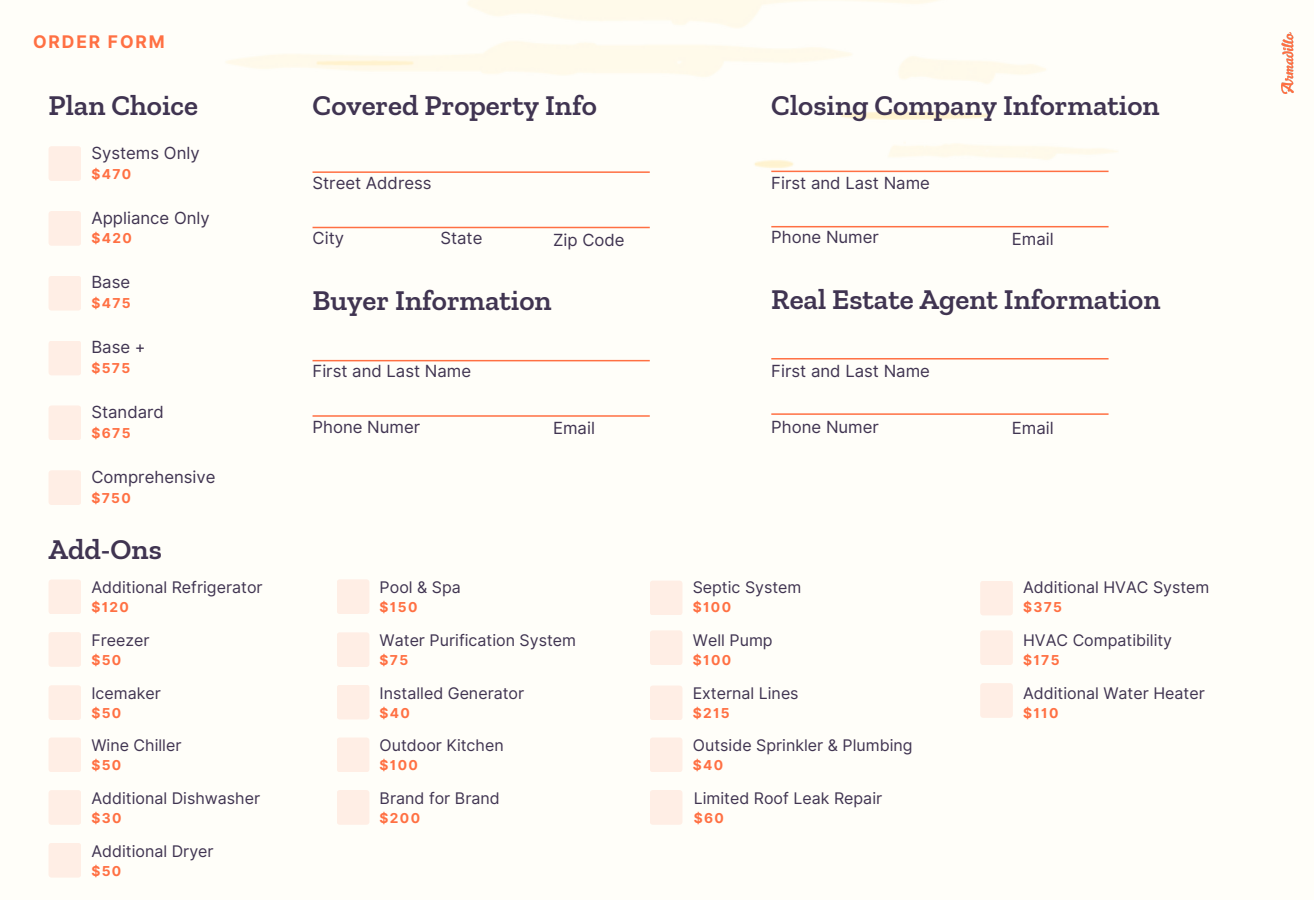
<style>
.page{position:relative;width:1314px;height:900px;background:#fffef9}
.page>*{position:absolute;margin:0;border:0;box-sizing:border-box;transform-origin:0 0}
.t1{font:600 29.2px "Zilla Slab";color:#403451}
.t2{font:700 17.4px "Inter";letter-spacing:.105em;color:#ff7043}
.t3{font:16.8px "Inter";color:#403451}
.t4{font:16px "Inter";color:#403451}
.t5{font:700 13.6px "Inter";letter-spacing:.1em;color:#ff7043}
</style>
<div class="page">
<img style="left:1281px;top:32px;width:12px;height:62px">
<svg style="left:49px;top:146px;width:32px;height:35px"></svg>
<svg style="left:49px;top:276px;width:32px;height:35px"></svg>
<svg style="left:49px;top:211px;width:32px;height:35px"></svg>
<svg style="left:49px;top:341px;width:32px;height:34px"></svg>
<svg style="left:49px;top:405px;width:32px;height:35px"></svg>
<svg style="left:49px;top:470px;width:32px;height:35px"></svg>
<hr style="left:313px;top:171px;width:337px;height:2px;background:#ff7043">
<hr style="left:313px;top:227px;width:337px;height:1px;background:#ff7043">
<hr style="left:313px;top:360px;width:337px;height:1px;background:#ff7043">
<hr style="left:313px;top:415px;width:337px;height:2px;background:#ff7043">
<svg style="left:980px;top:581px;width:33px;height:34px"></svg>
<svg style="left:337px;top:579px;width:32px;height:35px"></svg>
<svg style="left:650px;top:581px;width:32px;height:34px"></svg>
<svg style="left:49px;top:580px;width:32px;height:34px"></svg>
<svg style="left:337px;top:632px;width:32px;height:35px"></svg>
<svg style="left:49px;top:632px;width:32px;height:35px"></svg>
<svg style="left:650px;top:630px;width:32px;height:35px"></svg>
<svg style="left:980px;top:630px;width:33px;height:35px"></svg>
<svg style="left:337px;top:685px;width:32px;height:34px"></svg>
<svg style="left:650px;top:686px;width:32px;height:34px"></svg>
<svg style="left:49px;top:685px;width:32px;height:35px"></svg>
<svg style="left:980px;top:683px;width:33px;height:35px"></svg>
<svg style="left:337px;top:738px;width:32px;height:34px"></svg>
<svg style="left:49px;top:738px;width:32px;height:34px"></svg>
<svg style="left:650px;top:738px;width:32px;height:34px"></svg>
<svg style="left:337px;top:790px;width:32px;height:35px"></svg>
<svg style="left:650px;top:790px;width:32px;height:35px"></svg>
<svg style="left:49px;top:790px;width:32px;height:35px"></svg>
<svg style="left:49px;top:843px;width:32px;height:35px"></svg>
<hr style="left:771px;top:358px;width:338px;height:2px;background:#ff7043">
<hr style="left:771px;top:413px;width:338px;height:2px;background:#ff7043">
<hr style="left:771px;top:171px;width:338px;height:1px;background:#ff7043">
<hr style="left:771px;top:226px;width:338px;height:1px;background:#ff7043">
<p class="t2" style="left:33px;top:31px;width:133px">ORDER FORM</p>
<p class="t1" style="left:49px;top:87px;width:151px">Plan Choice</p>
<h3 class="t3" style="left:91px;top:143px;width:110px">Systems Only</h3>
<h1 class="t5" style="left:91px;top:166px;width:41px">$470</h1>
<h2 class="t3" style="left:91px;top:208px;width:120px">Appliance Only</h2>
<h1 class="t5" style="left:91px;top:230px;width:42px">$420</h1>
<p class="t3" style="left:91px;top:272px;width:40px">Base</p>
<h3 class="t5" style="left:91px;top:295px;width:41px">$475</h3>
<h3 class="t3" style="left:91px;top:337px;width:56px">Base +</h3>
<p class="t5" style="left:91px;top:360px;width:40px">$575</p>
<h3 class="t3" style="left:91px;top:402px;width:74px">Standard</h3>
<p class="t5" style="left:91px;top:425px;width:41px">$675</p>
<p class="t3" style="left:91px;top:467px;width:126px">Comprehensive</p>
<p class="t5" style="left:91px;top:490px;width:41px">$750</p>
<h1 class="t1" style="left:49px;top:531px;width:115px">Add-Ons</h1>
<p class="t4" style="left:91px;top:578px;width:173px">Additional Refrigerator</p>
<h3 class="t5" style="left:91px;top:599px;width:39px">$120</h3>
<h3 class="t4" style="left:91px;top:631px;width:60px">Freezer</h3>
<h3 class="t5" style="left:91px;top:652px;width:31px">$50</h3>
<p class="t4" style="left:91px;top:683px;width:71px">Icemaker</p>
<h3 class="t5" style="left:91px;top:705px;width:31px">$50</h3>
<p class="t4" style="left:91px;top:736px;width:92px">Wine Chiller</p>
<h3 class="t5" style="left:91px;top:757px;width:31px">$50</h3>
<p class="t4" style="left:91px;top:789px;width:170px">Additional Dishwasher</p>
<h3 class="t5" style="left:91px;top:810px;width:32px">$30</h3>
<p class="t4" style="left:91px;top:841px;width:124px">Additional Dryer</p>
<h3 class="t5" style="left:91px;top:863px;width:31px">$50</h3>
<h3 class="t1" style="left:313px;top:87px;width:286px">Covered Property Info</h3>
<h3 class="t3" style="left:313px;top:173px;width:121px">Street Address</h3>
<h3 class="t3" style="left:313px;top:228px;width:33px">City</h3>
<h3 class="t3" style="left:440px;top:228px;width:43px">State</h3>
<h3 class="t3" style="left:553px;top:230px;width:73px">Zip Code</h3>
<h3 class="t1" style="left:313px;top:282px;width:241px">Buyer Information</h3>
<p class="t3" style="left:313px;top:361px;width:160px">First and Last Name</p>
<h1 class="t3" style="left:313px;top:417px;width:109px">Phone Numer</h1>
<h1 class="t3" style="left:553px;top:418px;width:43px">Email</h1>
<p class="t4" style="left:380px;top:578px;width:83px">Pool &amp; Spa</p>
<h3 class="t5" style="left:380px;top:599px;width:39px">$150</h3>
<h3 class="t4" style="left:380px;top:631px;width:198px">Water Purification System</h3>
<p class="t5" style="left:380px;top:652px;width:30px">$75</p>
<p class="t4" style="left:380px;top:683px;width:146px">Installed Generator</p>
<h3 class="t5" style="left:380px;top:705px;width:32px">$40</h3>
<p class="t4" style="left:380px;top:736px;width:126px">Outdoor Kitchen</p>
<h3 class="t5" style="left:380px;top:757px;width:40px">$100</h3>
<p class="t4" style="left:380px;top:789px;width:122px">Brand for Brand</p>
<h3 class="t5" style="left:380px;top:810px;width:42px">$200</h3>
<h3 class="t1" style="left:771px;top:87px;width:390px">Closing Company Information</h3>
<h3 class="t3" style="left:771px;top:173px;width:160px">First and Last Name</h3>
<p class="t3" style="left:771px;top:227px;width:109px">Phone Numer</p>
<h3 class="t3" style="left:1012px;top:229px;width:43px">Email</h3>
<p class="t1" style="left:771px;top:282px;width:391px">Real Estate Agent Information</p>
<p class="t3" style="left:771px;top:361px;width:160px">First and Last Name</p>
<h3 class="t3" style="left:771px;top:417px;width:109px">Phone Numer</h3>
<p class="t3" style="left:1012px;top:418px;width:43px">Email</p>
<h3 class="t4" style="left:693px;top:578px;width:110px">Septic System</h3>
<p class="t5" style="left:693px;top:599px;width:40px">$100</p>
<h3 class="t4" style="left:693px;top:631px;width:81px">Well Pump</h3>
<p class="t5" style="left:693px;top:652px;width:40px">$100</p>
<p class="t4" style="left:693px;top:683px;width:107px">External Lines</p>
<h3 class="t5" style="left:693px;top:705px;width:39px">$215</h3>
<p class="t4" style="left:693px;top:736px;width:221px">Outside Sprinkler &amp; Plumbing</p>
<h3 class="t5" style="left:693px;top:757px;width:32px">$40</h3>
<p class="t4" style="left:694px;top:789px;width:190px">Limited Roof Leak Repair</p>
<h3 class="t5" style="left:694px;top:810px;width:32px">$60</h3>
<p class="t4" style="left:1023px;top:578px;width:188px">Additional HVAC System</p>
<h3 class="t5" style="left:1023px;top:599px;width:41px">$375</h3>
<h1 class="t4" style="left:1023px;top:631px;width:151px">HVAC Compatibility</h1>
<h3 class="t5" style="left:1023px;top:652px;width:38px">$175</h3>
<p class="t4" style="left:1023px;top:683px;width:183px">Additional Water Heater</p>
<h3 class="t5" style="left:1023px;top:705px;width:37px">$110</h3>
</div>
